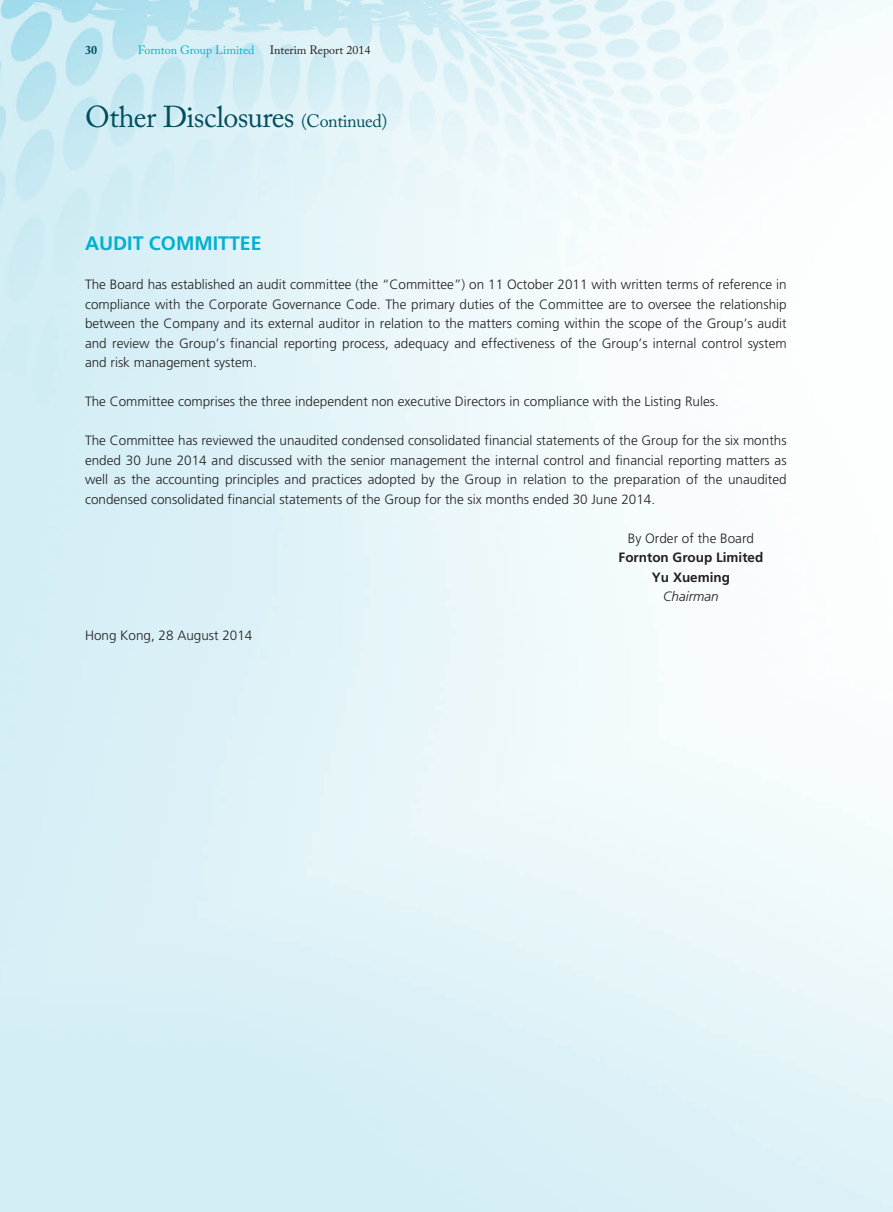
<style>
.page{position:relative;width:893px;height:1212px;background:#fff}
.page>*{position:absolute;margin:0;border:0;box-sizing:border-box;transform-origin:0 0}
.t1{font:30px "Adobe Caslon Pro";letter-spacing:-.02em;color:#004e5d}
.t2{font:700 19.5px "Frutiger LT Std";color:#00b1d0}
.t3{font:300 13.5px/19.5px "Frutiger LT Std";color:#231f20;text-align:justify}
.t4{font:700 13.5px/19.5px "Frutiger LT Std";color:#231f20;text-align:center}
.t5{font:italic 300 13.5px "Frutiger LT Std";color:#231f20}
.t6{font:12px "Adobe Caslon Pro";color:#00b1d0}
.t7{font:12px "Adobe Caslon Pro";color:#231f20}
.t8{font:700 12px "Adobe Caslon Pro";color:#004e5d}
.s1{font-size:18px}
</style>
<div class="page">
<p class="t8" style="left:85px;top:43px;width:13px">30</p>
<p class="t6" style="left:138px;top:43px;width:118px">Fornton Group Limited</p>
<p class="t7" style="left:270px;top:43px;width:102px">Interim Report 2014</p>
<h1 class="t1" style="left:85px;top:99px;width:304px">Other Disclosures <span class="s1">(Continued)</span></h1>
<h2 class="t2" style="left:85px;top:232px;width:178px">AUDIT COMMITTEE</h2>
<p class="t3" style="left:85px;top:275px;width:703px">The Board has established an audit committee (the “Committee”) on 11 October 2011 with written terms of reference in compliance with the Corporate Governance Code. The primary duties of the Committee are to oversee the relationship between the Company and its external auditor in relation to the matters coming within the scope of the Group’s audit and review the Group’s financial reporting process, adequacy and effectiveness of the Group’s internal control system and risk management system.</p>
<p class="t3" style="left:85px;top:392px;width:635px">The Committee comprises the three independent non executive Directors in compliance with the Listing Rules.</p>
<p class="t3" style="left:85px;top:431px;width:703px">The Committee has reviewed the unaudited condensed consolidated financial statements of the Group for the six months ended 30 June 2014 and discussed with the senior management the internal control and financial reporting matters as well as the accounting principles and practices adopted by the Group in relation to the preparation of the unaudited condensed consolidated financial statements of the Group for the six months ended 30 June 2014.</p>
<p class="t3" style="left:628px;top:528px;width:128px">By Order of the Board</p>
<p class="t4" style="left:619px;top:548px;width:146px">Fornton Group Limited<br>Yu Xueming</p>
<p class="t5" style="left:663px;top:589px;width:57px">Chairman</p>
<p class="t3" style="left:85px;top:626px;width:169px">Hong Kong, 28 August 2014</p>
</div>
